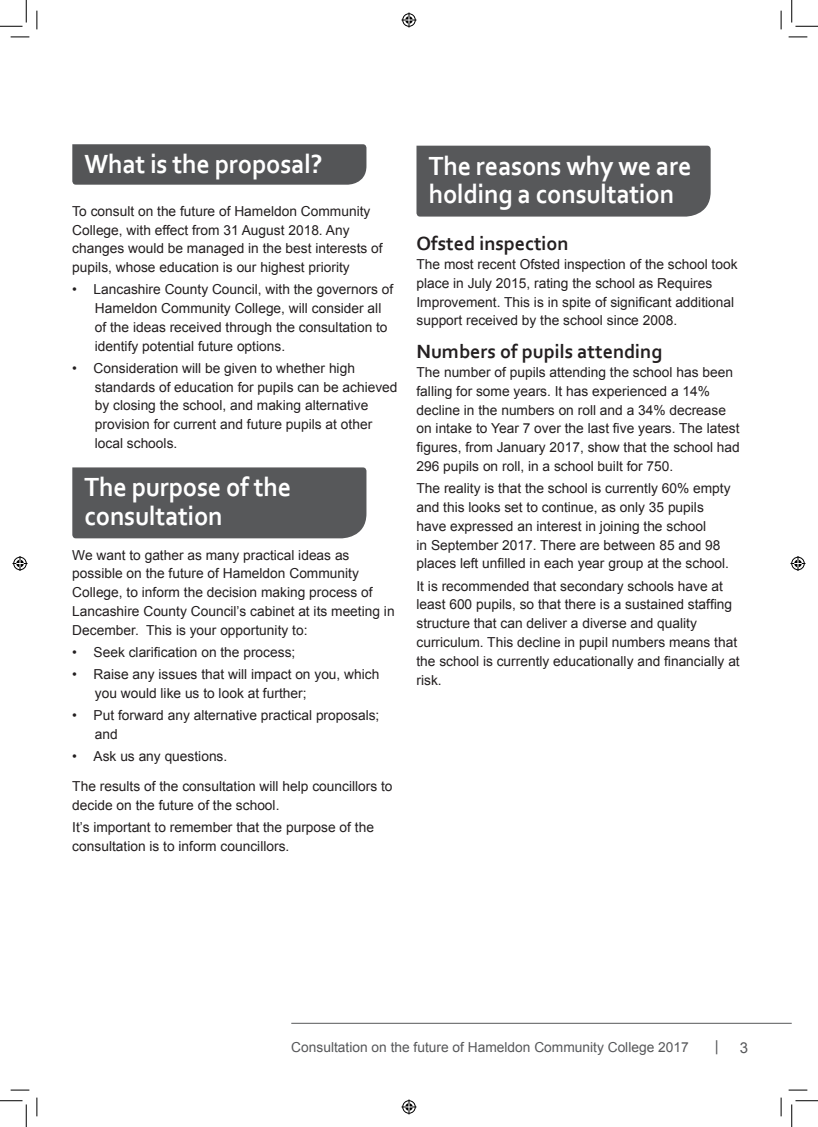
<style>
.page{position:relative;width:818px;height:1127px;background:#fff}
.page>*{position:absolute;margin:0;border:0;box-sizing:border-box;transform-origin:0 0}
.headings{font:700 27.5px/28.8px "Corbel";letter-spacing:-.01em;color:#fff;scale:.95 1}
.body{font:700 27.5px/28.8px "Corbel";letter-spacing:-.01em;color:#fff;scale:.95 1}
.sub_head{font:700 20px "Corbel";color:#231f20}
.bod{font:15px "Arial";color:#57585a}
.body-2{font:13.75px/18.8px "Arial";color:#231f20}
.t1{font:13.75px "Arial";color:#57585a}
</style>
<div class="page">
<hr style="left:291px;top:1022px;width:501px;height:1px;background:#57585a">
<div style="left:72px;top:144px;width:294px;height:41px;background:#545557"></div>
<div style="left:72px;top:467px;width:294px;height:71px;background:#57585a"></div>
<div style="left:416px;top:146px;width:295px;height:70px;background:#57585a"></div>
<svg style="left:11px;top:36px;width:18px;height:2px"></svg>
<svg style="left:788px;top:36px;width:19px;height:2px"></svg>
<svg style="left:11px;top:1089px;width:18px;height:1px"></svg>
<svg style="left:788px;top:1089px;width:19px;height:1px"></svg>
<svg style="left:36px;top:11px;width:2px;height:18px"></svg>
<svg style="left:36px;top:1097px;width:2px;height:18px"></svg>
<svg style="left:780px;top:11px;width:2px;height:18px"></svg>
<svg style="left:780px;top:1097px;width:2px;height:18px"></svg>
<svg style="left:0;top:0;width:27px;height:27px"></svg>
<svg style="left:0;top:1100px;width:27px;height:26px"></svg>
<svg style="left:791px;top:0;width:27px;height:27px"></svg>
<svg style="left:791px;top:1100px;width:27px;height:26px"></svg>
<svg style="left:401px;top:13px;width:15px;height:15px"></svg>
<svg style="left:401px;top:1099px;width:15px;height:15px"></svg>
<svg style="left:13px;top:556px;width:15px;height:15px"></svg>
<svg style="left:790px;top:556px;width:15px;height:15px"></svg>
<p class="headings" style="left:85px;top:149px;width:252px">What is the proposal?</p>
<p class="body-2" style="left:72px;top:202px;width:312px">To consult on the future of Hameldon Community College, with effect from 31 August 2018. Any changes would be managed in the best interests of pupils, whose education is our highest priority</p>
<p class="body-2" style="left:95px;top:280px;width:300px;text-indent:-23px">• Lancashire County Council, with the governors of Hameldon Community College, will consider all of the ideas received through the consultation to identify potential future options.</p>
<p class="body-2" style="left:95px;top:359px;width:304px;text-indent:-23px">• Consideration will be given to whether high standards of education for pupils can be achieved by closing the school, and making alternative provision for current and future pupils at other local schools.</p>
<p class="headings" style="left:85px;top:472px;width:219px">The purpose of the consultation</p>
<p class="body-2" style="left:72px;top:545px;width:324px">We want to gather as many practical ideas as possible on the future of Hameldon Community College, to inform the decision making process of Lancashire County Council’s cabinet at its meeting in December. This is your opportunity to:</p>
<p class="body-2" style="left:72px;top:642px;width:225px">• Seek clarification on the process;</p>
<p class="body-2" style="left:95px;top:665px;width:286px;text-indent:-23px">• Raise any issues that will impact on you, which you would like us to look at further;</p>
<p class="body-2" style="left:95px;top:706px;width:286px;text-indent:-23px">• Put forward any alternative practical proposals; and</p>
<p class="body-2" style="left:72px;top:747px;width:157px">• Ask us any questions.</p>
<p class="body-2" style="left:72px;top:777px;width:322px">The results of the consultation will help councillors to decide on the future of the school.</p>
<p class="body-2" style="left:72px;top:818px;width:303px">It’s important to remember that the purpose of the consultation is to inform councillors.</p>
<p class="body" style="left:429px;top:150px;width:278px">The reasons why we are holding a consultation</p>
<p class="sub_head" style="left:416px;top:231px;width:154px">Ofsted inspection</p>
<p class="body-2" style="left:416px;top:255px;width:322px">The most recent Ofsted inspection of the school took place in July 2015, rating the school as Requires Improvement. This is in spite of significant additional support received by the school since 2008.</p>
<p class="sub_head" style="left:416px;top:339px;width:247px">Numbers of pupils attending</p>
<p class="body-2" style="left:416px;top:363px;width:325px">The number of pupils attending the school has been falling for some years. It has experienced a 14% decline in the numbers on roll and a 34% decrease on intake to Year 7 over the last five years. The latest figures, from January 2017, show that the school had 296 pupils on roll, in a school built for 750.</p>
<p class="body-2" style="left:416px;top:479px;width:316px">The reality is that the school is currently 60% empty and this looks set to continue, as only 35 pupils have expressed an interest in joining the school<br>in September 2017. There are between 85 and 98 places left unfilled in each year group at the school.</p>
<p class="body-2" style="left:416px;top:576px;width:325px">It is recommended that secondary schools have at least 600 pupils, so that there is a sustained staffing structure that can deliver a diverse and quality curriculum. This decline in pupil numbers means that the school is currently educationally and financially at risk.</p>
<p class="t1" style="left:291px;top:1037px;width:399px">Consultation on the future of Hameldon Community College 2017</p>
<p class="bod" style="left:715px;top:1035px;width:5px">|</p>
<p class="bod" style="left:740px;top:1038px;width:10px">3</p>
</div>
